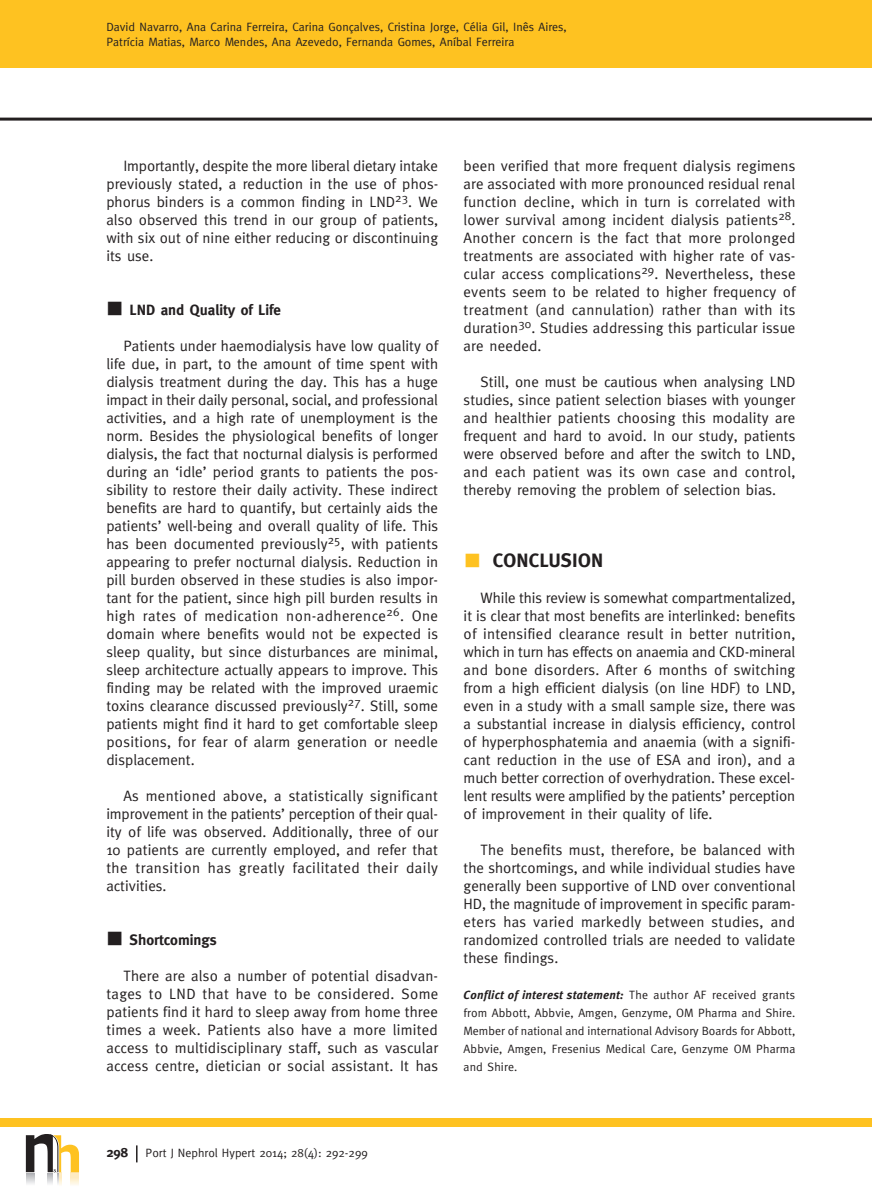
<style>
.page{position:relative;width:872px;height:1191px;background:#fff}
.page>*{position:absolute;margin:0;border:0;box-sizing:border-box;transform-origin:0 0}
.t1{font:700 19.5px "Meta";letter-spacing:.01em;color:#231f20}
.t2{font:15px/18px "Meta";letter-spacing:.005em;color:#231f20;text-align:justify}
.t3{font:700 15px "Meta";color:#231f20}
.t4{font:700 13.5px "Meta";color:#231f20}
.t5{font:12px/18px "Meta";color:#231f20;text-align:justify}
.s1{color:#fec221}
.s2{font-weight:700;font-style:italic}
</style>
<div class="page">
<div style="left:0;top:0;width:872px;height:68px;background:#fec221"></div>
<hr style="left:0;top:118px;width:872px;height:3px;background:#231f20">
<div style="left:0;top:1118px;width:872px;height:9px;background:#fec221"></div>
<svg style="left:136px;top:1145px;width:1px;height:17px"></svg>
<svg style="left:26px;top:1134px;width:53px;height:51px"></svg>
<p class="t5" style="left:106px;top:20px;width:462px;line-height:14.4px">David Navarro, Ana Carina Ferreira, Carina Gonçalves, Cristina Jorge, Célia Gil, Inês Aires,<br>Patrícia Matias, Marco Mendes, Ana Azevedo, Fernanda Gomes, Aníbal Ferreira</p>
<p class="t2" style="left:106px;top:157px;width:333px;text-indent:17px">Importantly, despite the more liberal dietary intake previously stated, a reduction in the use of phos&shy;phorus binders is a common finding in LND<sup>23</sup>. We also observed this trend in our group of patients, with six out of nine either reducing or discontinuing its use.</p>
<p class="t3" style="left:106px;top:301px;width:176px">■ LND and Quality of Life</p>
<p class="t2" style="left:106px;top:337px;width:334px;text-indent:17px">Patients under haemodialysis have low quality of life due, in part, to the amount of time spent with dialysis treatment during the day. This has a huge impact in their daily personal, social, and professional activities, and a high rate of unemployment is the norm. Besides the physiological benefits of longer dialysis, the fact that nocturnal dialysis is performed during an ‘idle’ period grants to patients the pos&shy;sibility to restore their daily activity. These indirect benefits are hard to quantify, but certainly aids the patients’ well-being and overall quality of life. This has been documented previously<sup>25</sup>, with patients appearing to prefer nocturnal dialysis. Reduction in pill burden observed in these studies is also impor&shy;tant for the patient, since high pill burden results in high rates of medication non-adherence<sup>26</sup>. One domain where benefits would not be expected is sleep quality, but since disturbances are minimal, sleep architecture actually appears to improve. This finding may be related with the improved uraemic toxins clearance discussed previously<sup>27</sup>. Still, some patients might find it hard to get comfortable sleep positions, for fear of alarm generation or needle displacement.</p>
<p class="t2" style="left:106px;top:787px;width:333px;text-indent:17px">As mentioned above, a statistically significant improvement in the patients’ perception of their qual&shy;ity of life was observed. Additionally, three of our 10 patients are currently employed, and refer that the transition has greatly facilitated their daily activities.</p>
<p class="t3" style="left:106px;top:931px;width:112px">■ Shortcomings</p>
<p class="t2" style="left:106px;top:967px;width:333px;text-indent:17px">There are also a number of potential disadvan&shy;tages to LND that have to be considered. Some patients find it hard to sleep away from home three times a week. Patients also have a more limited access to multidisciplinary staff, such as vascular access centre, dietician or social assistant. It has</p>
<p class="t2" style="left:463px;top:157px;width:334px">been verified that more frequent dialysis regimens are associated with more pronounced residual renal function decline, which in turn is correlated with lower survival among incident dialysis patients<sup>28</sup>.<br>Another concern is the fact that more prolonged treatments are associated with higher rate of vas&shy;cular access complications<sup>29</sup>. Nevertheless, these events seem to be related to higher frequency of treatment (and cannulation) rather than with its duration<sup>30</sup>. Studies addressing this particular issue are needed.</p>
<p class="t2" style="left:463px;top:373px;width:333px;text-indent:17px">Still, one must be cautious when analysing LND studies, since patient selection biases with younger and healthier patients choosing this modality are frequent and hard to avoid. In our study, patients were observed before and after the switch to LND, and each patient was its own case and control, thereby removing the problem of selection bias.</p>
<h1 class="t1" style="left:464px;top:549px;width:141px"><span class="s1">■</span> CONCLUSION</h1>
<p class="t2" style="left:463px;top:589px;width:333px;text-indent:17px">While this review is somewhat compartmentalized, it is clear that most benefits are interlinked: benefits of intensified clearance result in better nutrition, which in turn has effects on anaemia and CKD-mineral and bone disorders. After 6 months of switching from a high efficient dialysis (on line HDF) to LND, even in a study with a small sample size, there was a substantial increase in dialysis efficiency, control of hyperphosphatemia and anaemia (with a signifi&shy;cant reduction in the use of ESA and iron), and a much better correction of overhydration. These excel&shy;lent results were amplified by the patients’ perception of improvement in their quality of life.</p>
<p class="t2" style="left:463px;top:841px;width:333px;text-indent:17px">The benefits must, therefore, be balanced with the shortcomings, and while individual studies have generally been supportive of LND over conventional HD, the magnitude of improvement in specific param&shy;eters has varied markedly between studies, and randomized controlled trials are needed to validate these findings.</p>
<p class="t5" style="left:463px;top:986px;width:333px"><span class="s2">Conflict of interest statement:</span> The author AF received grants from Abbott, Abbvie, Amgen, Genzyme, OM Pharma and Shire.<br>Member of national and international Advisory Boards for Abbott, Abbvie, Amgen, Fresenius Medical Care, Genzyme OM Pharma and Shire.</p>
<p class="t4" style="left:106px;top:1145px;width:23px">298</p>
<p class="t5" style="left:145px;top:1144px;width:224px">Port J Nephrol Hypert 2014; 28(4): 292-299</p>
</div>
